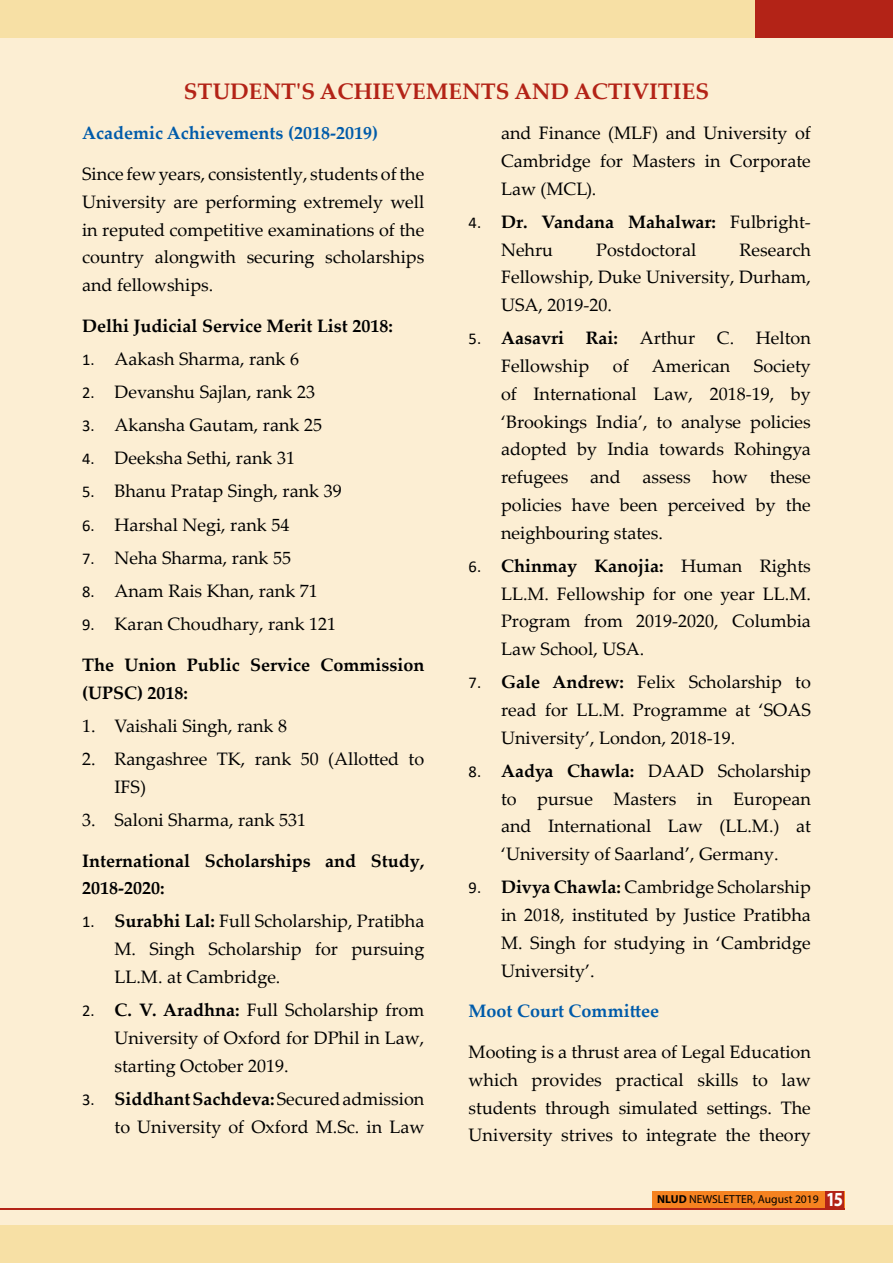
<style>
.page{position:relative;width:893px;height:1263px;background:#fceed3}
.page>*{position:absolute;margin:0;border:0;box-sizing:border-box;transform-origin:0 0}
.t1{font:700 22.5px "Palatino Linotype";color:#b32317}
.t2{font:18px/27.8px "Palatino Linotype";color:#000;text-align:justify}
.t3{font:700 18px/27.8px "Palatino Linotype";color:#000}
.t4{font:700 18px "Palatino Linotype";color:#005baa}
.t5{font:11.55px "Myriad Pro";color:#000}
.s1{font-family:"Calibri";font-size:16.5px}
.s2{font-weight:700}
.s3{font-family:"Calibri";font-weight:400;font-size:16.5px}
.s4{font-weight:400}
.s5{font-weight:700;font-size:20.1px;color:#fff}
</style>
<div class="page">
<div style="left:652px;top:1191px;width:192px;height:18px;background:#f58220"></div>
<div style="left:0;top:0;width:893px;height:38px;background:#f7e0a5"></div>
<div style="left:0;top:1225px;width:893px;height:38px;background:#f7e0a5"></div>
<div style="left:755px;top:0;width:138px;height:38px;background:#b32317"></div>
<hr style="left:0;top:1208px;width:844px;height:1px;background:#b32317">
<div style="left:826px;top:1191px;width:18px;height:18px;background:#b32317"></div>
<p class="t1" style="left:184px;top:75px;width:527px">STUDENT'S ACHIEVEMENTS AND ACTIVITIES</p>
<p class="t4" style="left:82px;top:120px;width:297px">Academic Achievements (2018-2019)</p>
<p class="t2" style="left:82px;top:159px;width:344px">Since few years, consistently, students of the University are performing extremely well in reputed competitive examinations of the country alongwith securing scholarships and fellowships.</p>
<p class="t3" style="left:82px;top:311px;width:312px">Delhi Judicial Service Merit List 2018:</p>
<p class="t2" style="left:82px;top:344px;width:219px"><span class="s1">1.</span> Aakash Sharma, rank 6</p>
<p class="t2" style="left:82px;top:377px;width:235px"><span class="s1">2.</span> Devanshu Sajlan, rank 23</p>
<p class="t2" style="left:82px;top:410px;width:241px"><span class="s1">3.</span> Akansha Gautam, rank 25</p>
<p class="t2" style="left:82px;top:444px;width:214px"><span class="s1">4.</span> Deeksha Sethi, rank 31</p>
<p class="t2" style="left:82px;top:477px;width:261px"><span class="s1">5.</span> Bhanu Pratap Singh, rank 39</p>
<p class="t2" style="left:82px;top:510px;width:209px"><span class="s1">6.</span> Harshal Negi, rank 54</p>
<p class="t2" style="left:82px;top:543px;width:210px"><span class="s1">7.</span> Neha Sharma, rank 55</p>
<p class="t2" style="left:82px;top:576px;width:237px"><span class="s1">8.</span> Anam Rais Khan, rank 71</p>
<p class="t2" style="left:82px;top:609px;width:256px"><span class="s1">9.</span> Karan Choudhary, rank 121</p>
<p class="t3" style="left:82px;top:650px;width:344px">The Union Public Service Commission (UPSC) 2018:</p>
<p class="t2" style="left:82px;top:711px;width:207px">1. Vaishali Singh, rank 8</p>
<p class="t2" style="left:114px;top:744px;width:311px;text-indent:-32px">2. Rangashree TK, rank 50 (Allotted to<br>IFS)</p>
<p class="t2" style="left:82px;top:805px;width:226px">3. Saloni Sharma, rank 531</p>
<p class="t3" style="left:82px;top:846px;width:344px">International Scholarships and Study,<br>2018-2020:</p>
<p class="t2" style="left:114px;top:907px;width:311px;text-indent:-32px"><span class="s1">1.</span> <span class="s2">Surabhi Lal:</span> Full Scholarship, Pratibha M. Singh Scholarship for pursuing LL.M. at Cambridge.</p>
<p class="t2" style="left:114px;top:995px;width:311px;text-indent:-32px"><span class="s1">2.</span> <span class="s2">C. V. Aradhna:</span> Full Scholarship from University of Oxford for DPhil in Law, starting October 2019.</p>
<p class="t2" style="left:82px;top:1084px;width:344px;text-align:right"><span class="s1">3.</span> <span class="s2">Siddhant Sachdeva:</span> Secured admission to University of Oxford M.Sc. in Law</p>
<p class="t2" style="left:501px;top:119px;width:311px">and Finance (MLF) and University of Cambridge for Masters in Corporate Law (MCL).</p>
<p class="t3" style="left:501px;top:207px;width:311px;text-indent:-32px"><span class="s3">4.</span> Dr. Vandana Mahalwar: <span class="s4">Fulbright-<br>Nehru</span></p>
<p class="t2" style="left:501px;top:235px;width:311px;text-indent:238px">Research Fellowship, Duke University, Durham, USA, 2019-20.</p>
<p class="t2" style="left:501px;top:324px;width:311px;text-indent:-32px"><span class="s1">5.</span> <span class="s2">Aasavri Rai:</span> Arthur C. Helton<br>Fellowship</p>
<p class="t2" style="left:596px;top:235px;width:102px">Postdoctoral</p>
<p class="t2" style="left:613px;top:351px;width:17px">of</p>
<p class="t2" style="left:652px;top:351px;width:80px">American</p>
<p class="t2" style="left:501px;top:351px;width:311px;text-indent:253px">Society of International Law, 2018-19, by ‘Brookings India’, to analyse policies adopted by India towards Rohingya refugees and assess how these policies have been perceived by the neighbouring states.</p>
<p class="t2" style="left:501px;top:551px;width:311px;text-indent:-32px"><span class="s1">6.</span> <span class="s2">Chinmay Kanojia:</span> Human Rights LL.M. Fellowship for one year LL.M.<br>Program from 2019-2020, Columbia Law School, USA.</p>
<p class="t2" style="left:501px;top:667px;width:311px;text-indent:-32px"><span class="s1">7.</span> <span class="s2">Gale Andrew:</span> Felix Scholarship to read for LL.M. Programme at ‘SOAS University’, London, 2018-19.</p>
<p class="t2" style="left:501px;top:756px;width:311px;text-indent:-32px"><span class="s1">8.</span> <span class="s2">Aadya Chawla:</span> DAAD Scholarship to pursue Masters in European and International Law (LL.M.) at ‘University of Saarland’, Germany.</p>
<p class="t2" style="left:501px;top:872px;width:311px;text-indent:-32px"><span class="s1">9.</span> <span class="s2">Divya Chawla:</span> Cambridge Scholarship in 2018, instituted by Justice Pratibha M. Singh for studying in ‘Cambridge University’.</p>
<p class="t4" style="left:469px;top:998px;width:192px">Moot Court Committee</p>
<p class="t2" style="left:469px;top:1037px;width:344px">Mooting is a thrust area of Legal Education which provides practical skills to law students through simulated settings. The University strives to integrate the theory</p>
<p class="t5" style="left:657px;top:1192px;width:187px"><span class="s2">NLUD</span> NEWSLETTER, August 2019 <span class="s5">15</span></p>
</div>
